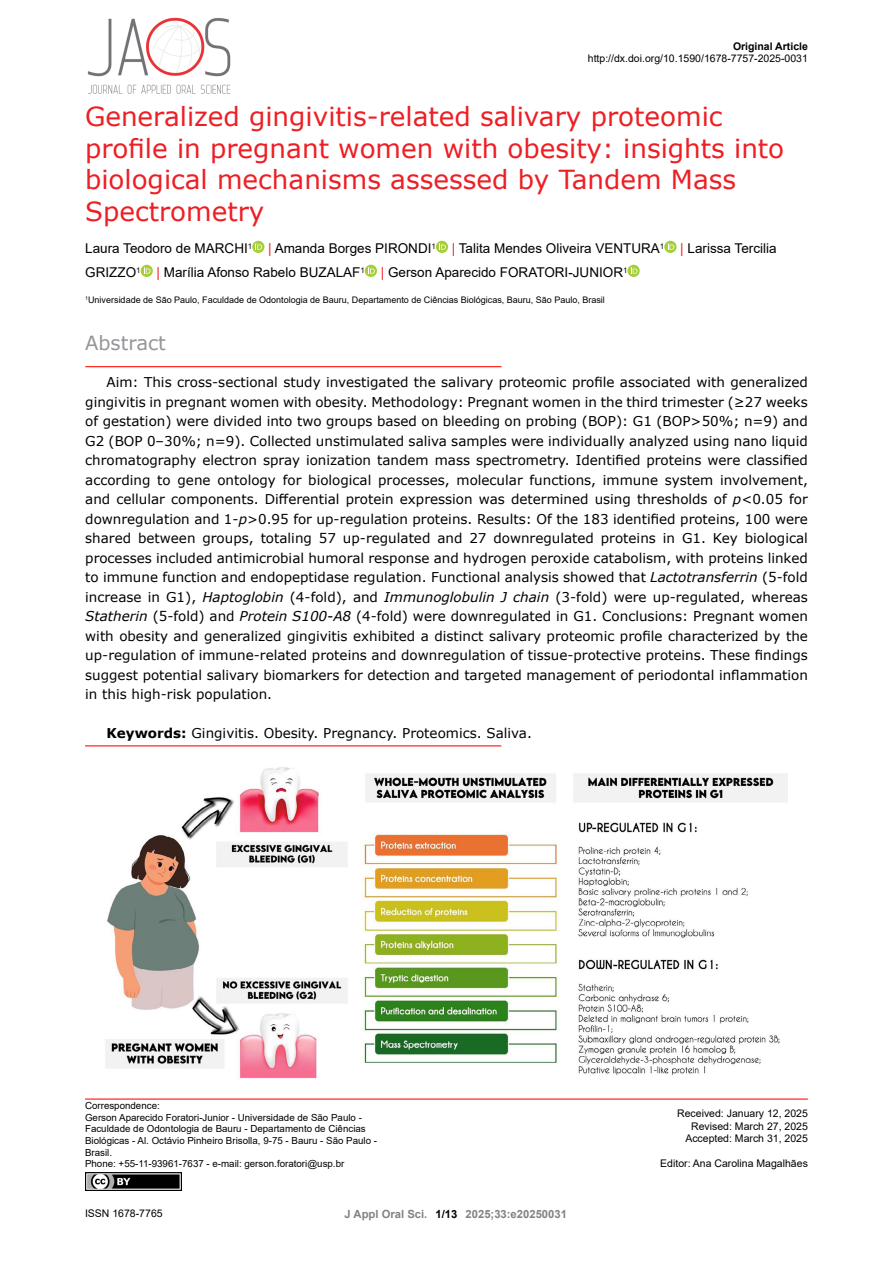
<style>
.page{position:relative;width:893px;height:1263px;background:#fff}
.page>*{position:absolute;margin:0;border:0;box-sizing:border-box;transform-origin:0 0}
.t1{font:26.25px/31.5px "Verdana";color:#ed1f24}
.t2{font:19.5px "Verdana";color:#939598}
.t3{font:13.5px/19.5px "Verdana";color:#000;text-align:justify}
.t4{font:13.5px/24px "Arial";color:#000}
.t5{font:700 11.25px "Arial";color:#808285}
.t6{font:10.5px/12.6px "Arial";color:#000;text-align:right}
.t7{font:700 10.5px "Arial";color:#000}
.t8{font:9.75px/11.7px "Arial";color:#000}
.t9{font:9px "Arial";color:#000}
.s1{color:#ed1f24}
.s2{font-style:italic}
.s3{font-weight:700}
.s4{color:#000}
</style>
<div class="page">
<div style="left:252px;top:241px;width:12px;height:12px;background:#a6ce39;border-radius:50%"></div>
<svg style="left:255px;top:243px;width:7px;height:7px"></svg>
<div style="left:436px;top:241px;width:12px;height:12px;background:#a6ce39;border-radius:50%"></div>
<svg style="left:439px;top:243px;width:7px;height:7px"></svg>
<div style="left:664px;top:241px;width:12px;height:12px;background:#a6ce39;border-radius:50%"></div>
<svg style="left:668px;top:243px;width:6px;height:7px"></svg>
<div style="left:141px;top:265px;width:12px;height:12px;background:#a6ce39;border-radius:50%"></div>
<svg style="left:144px;top:267px;width:7px;height:7px"></svg>
<div style="left:365px;top:265px;width:12px;height:12px;background:#a6ce39;border-radius:50%"></div>
<svg style="left:368px;top:267px;width:7px;height:7px"></svg>
<svg style="left:627px;top:265px;width:13px;height:12px"></svg>
<svg style="left:631px;top:267px;width:6px;height:7px"></svg>
<hr style="left:85px;top:366px;width:417px;height:1px;background:#ff110d">
<hr style="left:85px;top:745px;width:416px;height:1px;background:#ff110d">
<img style="left:85px;top:17px;width:147px;height:77px">
<img style="left:85px;top:1173px;width:96px;height:18px">
<hr style="left:85px;top:1098px;width:723px;height:2px;background:#ff110d">
<img style="left:105px;top:767px;width:682px;height:312px">
<p class="t7" style="left:733px;top:39px;width:76px">Original Article</p>
<p class="t6" style="left:588px;top:52px;width:222px">http://dx.doi.org/10.1590/1678-7757-2025-0031</p>
<h1 class="t1" style="left:85px;top:101px;width:701px">Generalized gingivitis-related salivary proteomic profile in pregnant women with obesity: insights into biological mechanisms assessed by Tandem Mass Spectrometry</h1>
<p class="t4" style="left:85px;top:236px;width:693px">Laura Teodoro de MARCHI<sup>1</sup> <span class="s1">|</span> Amanda Borges PIRONDI<sup>1</sup> <span class="s1">|</span> Talita Mendes Oliveira VENTURA<sup>1</sup> <span class="s1">|</span> Larissa Tercilia<br>GRIZZO<sup>1</sup> <span class="s1">|</span> Marília Afonso Rabelo BUZALAF<sup>1</sup> <span class="s1">|</span> Gerson Aparecido FORATORI-JUNIOR<sup>1</sup></p>
<p class="t9" style="left:85px;top:293px;width:521px"><sup>1</sup>Universidade de São Paulo, Faculdade de Odontologia de Bauru, Departamento de Ciências Biológicas, Bauru, São Paulo, Brasil</p>
<h2 class="t2" style="left:85px;top:329px;width:82px">Abstract</h2>
<p class="t3" style="left:85px;top:372px;width:724px;text-indent:21px">Aim: This cross-sectional study investigated the salivary proteomic profile associated with generalized gingivitis in pregnant women with obesity. Methodology: Pregnant women in the third trimester (≥27 weeks of gestation) were divided into two groups based on bleeding on probing (BOP): G1 (BOP&gt;50%; n=9) and G2 (BOP 0–30%; n=9). Collected unstimulated saliva samples were individually analyzed using nano liquid chromatography electron spray ionization tandem mass spectrometry. Identified proteins were classified according to gene ontology for biological processes, molecular functions, immune system involvement, and cellular components. Differential protein expression was determined using thresholds of <span class="s2">p</span>&lt;0.05 for downregulation and 1-<span class="s2">p</span>&gt;0.95 for up-regulation proteins. Results: Of the 183 identified proteins, 100 were shared between groups, totaling 57 up-regulated and 27 downregulated proteins in G1. Key biological processes included antimicrobial humoral response and hydrogen peroxide catabolism, with proteins linked to immune function and endopeptidase regulation. Functional analysis showed that <span class="s2">Lactotransferrin</span> (5-fold increase in G1), <span class="s2">Haptoglobin</span> (4-fold), and <span class="s2">Immunoglobulin J chain</span> (3-fold) were up-regulated, whereas <span class="s2">Statherin</span> (5-fold) and <span class="s2">Protein S100-A8</span> (4-fold) were downregulated in G1. Conclusions: Pregnant women with obesity and generalized gingivitis exhibited a distinct salivary proteomic profile characterized by the up-regulation of immune-related proteins and downregulation of tissue-protective proteins. These findings suggest potential salivary biomarkers for detection and targeted management of periodontal inflammation in this high-risk population.</p>
<p class="t3" style="left:107px;top:723px;width:427px"><span class="s3">Keywords:</span> Gingivitis. Obesity. Pregnancy. Proteomics. Saliva.</p>
<p class="t8" style="left:85px;top:1099px;width:294px">Correspondence:<br>Gerson Aparecido Foratori-Junior - Universidade de São Paulo - Faculdade de Odontologia de Bauru - Departamento de Ciências Biológicas - Al. Octávio Pinheiro Brisolla, 9-75 - Bauru - São Paulo - Brasil.<br>Phone: +55-11-93961-7637 - e-mail: gerson.foratori@usp.br</p>
<p class="t6" style="left:85px;top:1207px;width:79px">ISSN 1678-7765</p>
<p class="t5" style="left:345px;top:1206px;width:84px">J Appl Oral Sci.</p>
<p class="t5" style="left:436px;top:1206px;width:133px"><span class="s4">1/13</span> 2025;33:e20250031</p>
<p class="t6" style="left:677px;top:1107px;width:132px">Received: January 12, 2025<br>Revised: March 27, 2025<br>Accepted: March 31, 2025</p>
<p class="t6" style="left:660px;top:1157px;width:149px">Editor: Ana Carolina Magalhães</p>
</div>
